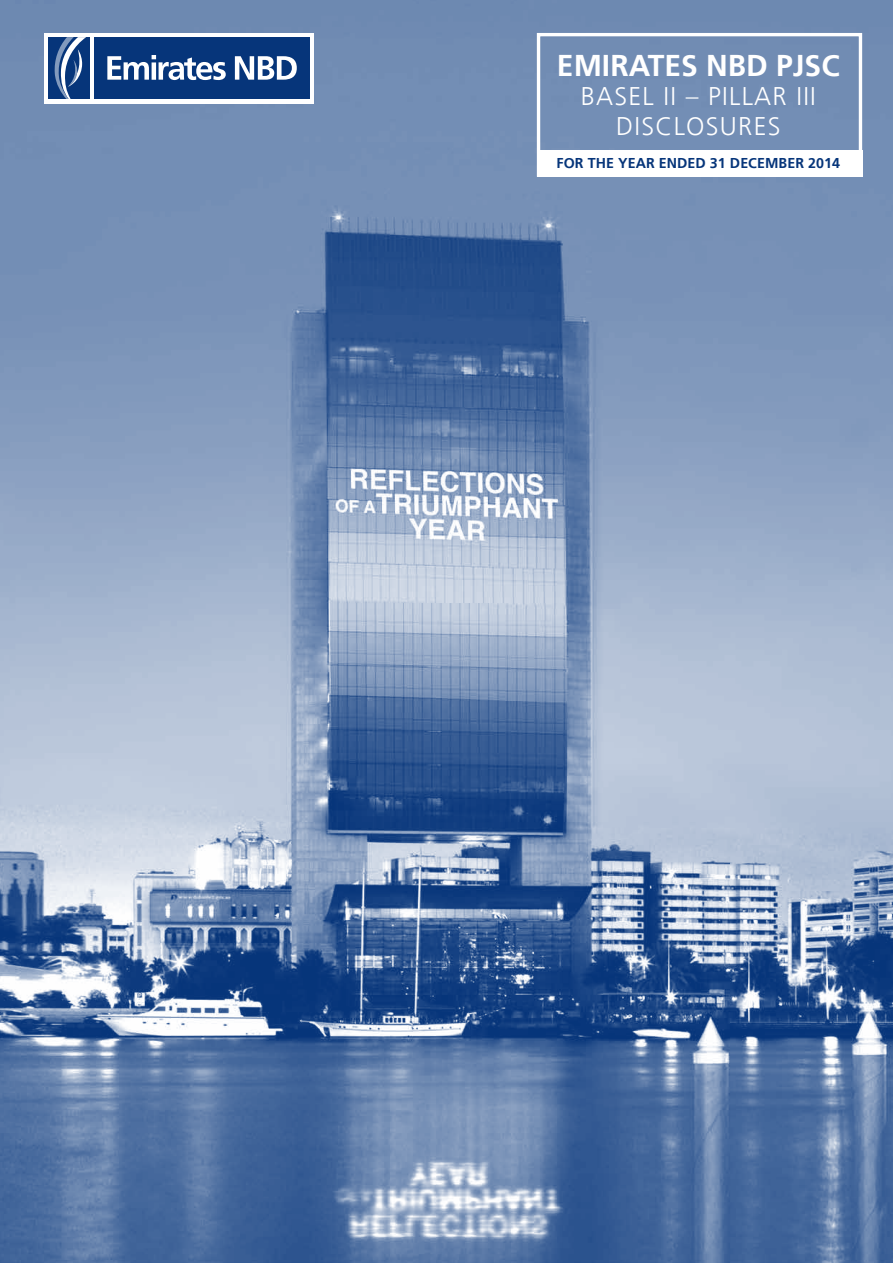
<style>
.page{position:relative;width:893px;height:1263px;background:#fff}
.page>*{position:absolute;margin:0;border:0;box-sizing:border-box;transform-origin:0 0}
.t1{font:700 30px "Frutiger LT Arabic 65";color:#fff}
.t2{font:300 25.5px/29.2px "Frutiger LT Arabic 45";letter-spacing:.05em;color:#fff;text-align:center}
.t3{font:700 14.25px "Frutiger LT Arabic 65";letter-spacing:.005em;color:#06357a}
</style>
<div class="page">
<img style="left:0;top:0;width:893px;height:1263px">
<div style="left:44px;top:33px;width:269px;height:70px;background:#fff"></div>
<div style="left:94px;top:37px;width:215px;height:62px;background:#06357a"></div>
<svg style="left:107px;top:55px;width:119px;height:25px"></svg>
<svg style="left:235px;top:56px;width:62px;height:24px"></svg>
<div style="left:48px;top:37px;width:42px;height:62px;background:#06357a"></div>
<svg style="left:54px;top:37px;width:32px;height:62px"></svg>
<div style="left:537px;top:33px;width:325px;height:144px;border:3px solid #fff"></div>
<div style="left:537px;top:150px;width:325px;height:27px;background:#fff"></div>
<h1 class="t1" style="left:557px;top:41px;width:284px">EMIRATES NBD PJSC</h1>
<h2 class="t2" style="left:581px;top:81px;width:237px">BASEL II – PILLAR III<br>DISCLOSURES</h2>
<p class="t3" style="left:556px;top:152px;width:285px">FOR THE YEAR ENDED 31 DECEMBER 2014</p>
</div>
